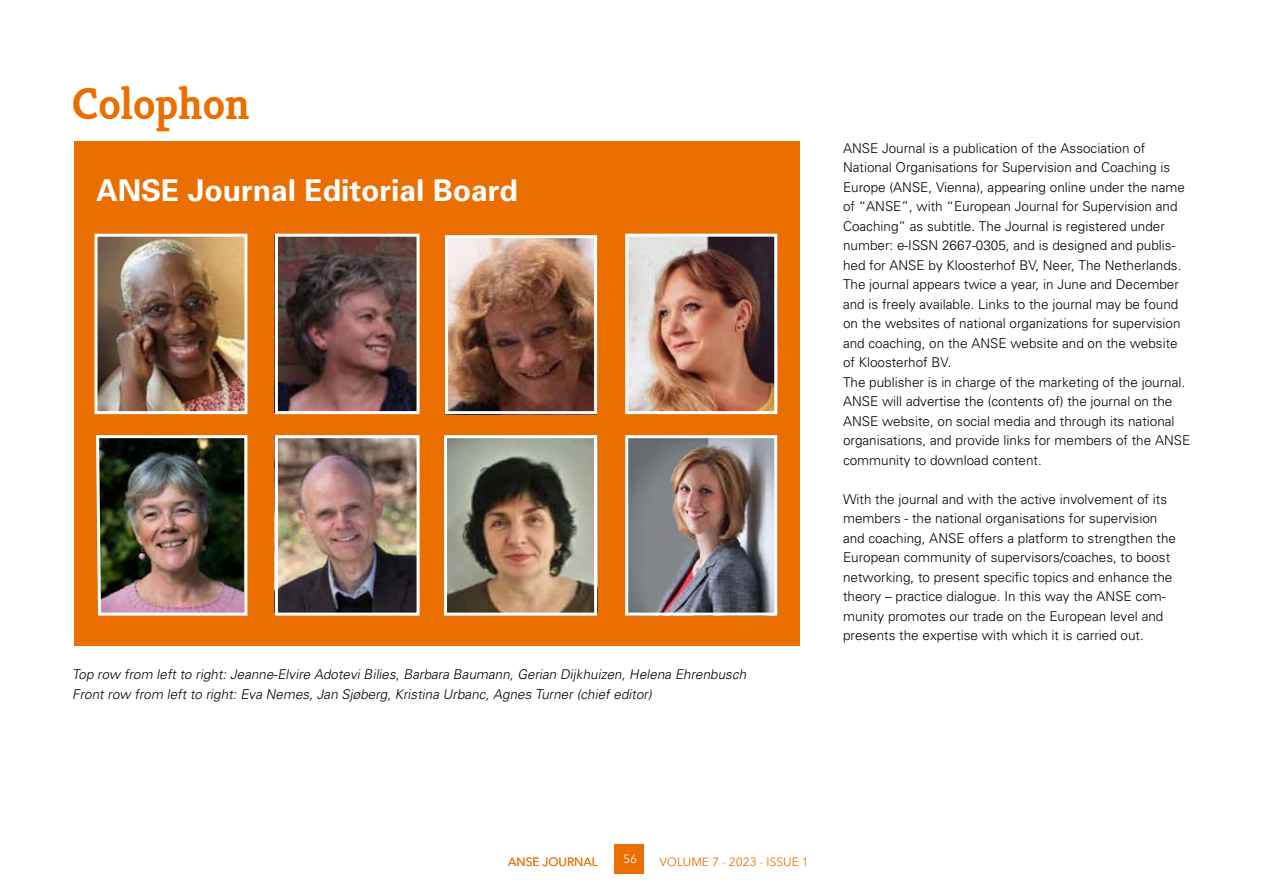
<style>
.page{position:relative;width:1263px;height:893px;background:#fff}
.page>*{position:absolute;margin:0;border:0;box-sizing:border-box;transform-origin:0 0}
.t1{font:700 45px "Kreon";letter-spacing:-.005em;color:#eb6e00}
.t2{font:700 30px "Univers";color:#fff}
.t3{font:300 13.5px/19.5px "Univers";color:#000}
.t4{font:italic 300 13.5px/19.5px "Univers";color:#000}
.t5{font:12px "Avenir Next";color:#eb6e00}
.t6{font:12px "Avenir Next";color:#fff}
</style>
<div class="page">
<div style="left:614px;top:844px;width:30px;height:30px;background:#eb6e00"></div>
<div style="left:74px;top:142px;width:725px;height:504px;background:#eb6e00"></div>
<img style="left:99px;top:238px;width:144px;height:172px">
<img style="left:629px;top:439px;width:144px;height:173px">
<div style="left:625px;top:435px;width:152px;height:181px;border:3px solid #fff"></div>
<img style="left:96px;top:435px;width:152px;height:181px">
<img style="left:449px;top:239px;width:144px;height:171px">
<div style="left:445px;top:235px;width:152px;height:179px;border:3px solid #fff"></div>
<img style="left:279px;top:238px;width:137px;height:172px">
<img style="left:629px;top:238px;width:144px;height:172px">
<img style="left:448px;top:439px;width:145px;height:173px">
<img style="left:279px;top:439px;width:137px;height:173px">
<div style="left:95px;top:234px;width:152px;height:180px;border:3px solid #fff"></div>
<div style="left:275px;top:234px;width:145px;height:180px;border:3px solid #fff"></div>
<div style="left:275px;top:435px;width:145px;height:181px;border:3px solid #fff"></div>
<div style="left:444px;top:435px;width:153px;height:181px;border:3px solid #fff"></div>
<div style="left:625px;top:234px;width:152px;height:180px;border:3px solid #fff"></div>
<h1 class="t1" style="left:72px;top:75px;width:179px">Colophon</h1>
<h2 class="t2" style="left:96px;top:171px;width:423px">ANSE Journal Editorial Board</h2>
<p class="t4" style="left:72px;top:664px;width:678px">Top row from left to right: Jeanne-Elvire Adotevi Bilies, Barbara Baumann, Gerian Dijkhuizen, Helena Ehrenbusch<br>Front row from left to right: Eva Nemes, Jan Sjøberg, Kristina Urbanc, Agnes Turner (chief editor)</p>
<p class="t3" style="left:843px;top:138px;width:349px">ANSE Journal is a publication of the Association of National Organisations for Supervision and Coaching is Europe (ANSE, Vienna), appearing online under the name of “ANSE”, with “European Journal for Supervision and Coaching” as subtitle. The Journal is registered under number: e-ISSN 2667-0305, and is designed and publis&shy;hed for ANSE by Kloosterhof BV, Neer, The Netherlands.<br>The journal appears twice a year, in June and December and is freely available. Links to the journal may be found on the websites of national organizations for supervision and coaching, on the ANSE website and on the website of Kloosterhof BV.<br>The publisher is in charge of the marketing of the journal.<br>ANSE will advertise the (contents of) the journal on the ANSE website, on social media and through its national organisations, and provide links for members of the ANSE community to download content.</p>
<p class="t3" style="left:843px;top:489px;width:335px">With the journal and with the active involvement of its members - the national organisations for supervision and coaching, ANSE offers a platform to strengthen the European community of supervisors/coaches, to boost networking, to present specific topics and enhance the theory – practice dialogue. In this way the ANSE com&shy;munity promotes our trade on the European level and presents the expertise with which it is carried out.</p>
<p class="t5" style="left:508px;top:851px;width:91px">ANSE JOURNAL</p>
<p class="t6" style="left:623px;top:849px;width:15px">56</p>
<p class="t5" style="left:659px;top:851px;width:151px">VOLUME 7 - 2023 - ISSUE 1</p>
</div>
